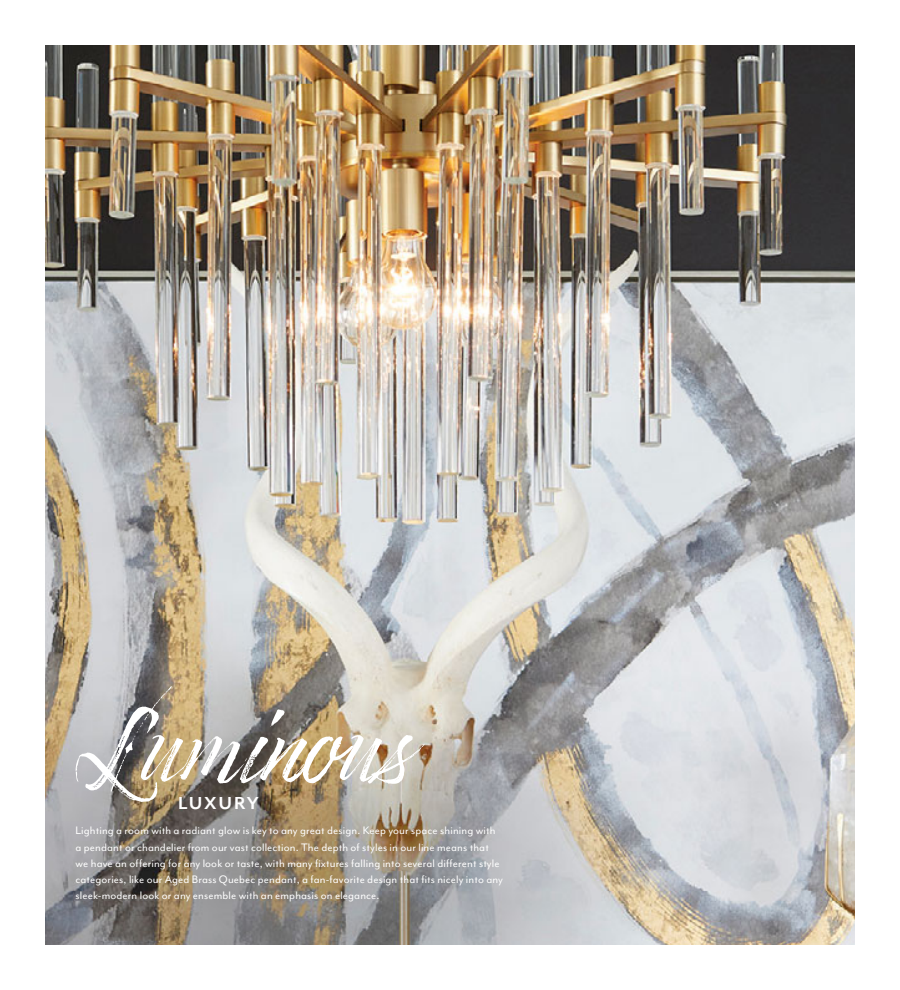
<style>
.page{position:relative;width:900px;height:990px;background:#fff}
.page>*{position:absolute;margin:0;border:0;box-sizing:border-box;transform-origin:0 0}
.t1{font:90px "Timberline";color:#fff}
.t2{font:700 20px "Mr Eaves Mod OT";letter-spacing:.1em;color:#fff}
.t3{font:12.5px/16.2px "Mr Eaves Mod OT";letter-spacing:.01em;color:#fff}
</style>
<div class="page">
<img style="left:45px;top:45px;width:810px;height:900px">
<h1 class="t1" style="left:76px;top:696px;width:339px">Luminous</h1>
<h2 class="t2" style="left:178px;top:796px;width:82px">LUXURY</h2>
<p class="t3" style="left:76px;top:824px;width:429px">Lighting a room with a radiant glow is key to any great design. Keep your space shining with a pendant or chandelier from our vast collection. The depth of styles in our line means that we have an offering for any look or taste, with many fixtures falling into several different style categories, like our Aged Brass Quebec pendant, a fan-favorite design that fits nicely into any sleek-modern look or any ensemble with an emphasis on elegance.</p>
</div>
